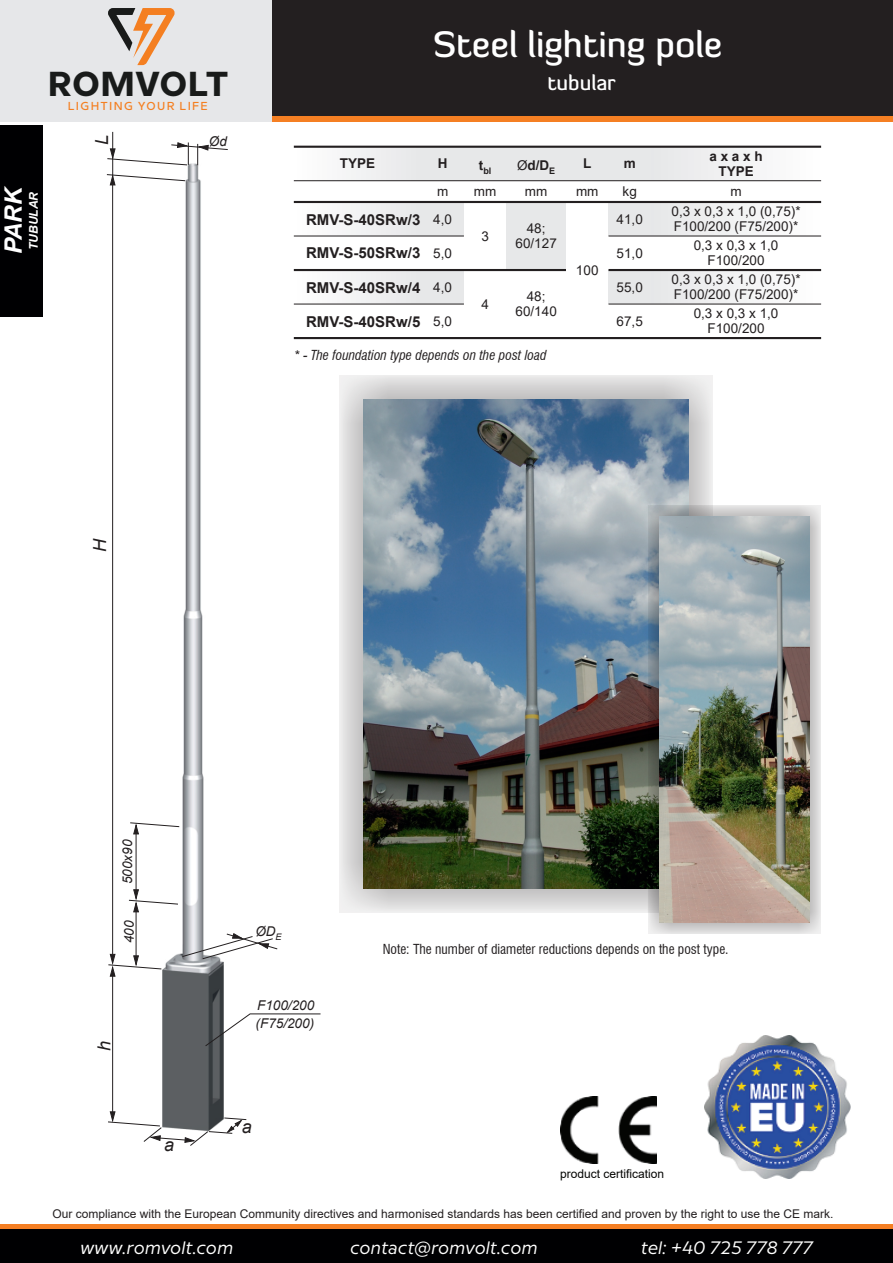
<style>
.page{position:relative;width:893px;height:1263px;background:#fff}
.page>*{position:absolute;margin:0;border:0;box-sizing:border-box;transform-origin:0 0}
.t1{font:500 36px "Diavlo";color:#fff}
.t2{font:700 34.65px "Milliard";letter-spacing:.015em;color:#191b1a}
.t3{font:italic 700 24px "Arial";color:#fff}
.t4{font:500 21px "Diavlo";color:#fff}
.t5{font:italic 18px "Milliard";color:#fff}
.t6{font:italic 18px "Arial";color:#231f20}
.t7{font:700 15px/32.5px "Arial";color:#231f20}
.t8{font:13.5px/15.1px "Arial";color:#231f20;text-align:center}
.t9{font:condensed 13.5px "Swiss 721 BT";color:#231f20}
.t10{font:italic condensed 13.5px "Swiss 721 BT";color:#231f20}
.t11{font:italic 13.5px/18.1px "Arial";color:#231f20}
.t12{font:700 13.5px/15.1px "Arial";color:#231f20;text-align:center}
.t13{font:12px "Arial";color:#231f20}
.t14{font:12px "Arial";color:#040503}
.t15{font:italic 700 12px "Arial";color:#fff}
.t16{font:500 11.55px "Milliard";letter-spacing:.12em;color:#f47f21}
.t17{font:700 9px "Arial";color:#231f20}
.s1{font-weight:400}
.s2{font-family:"Arial";font-stretch:normal}
</style>
<div class="page">
<img style="left:112px;top:131px;width:474px;height:1007px">
<hr style="left:112px;top:185px;width:1px;height:769px;background:#231f20">
<hr style="left:112px;top:973px;width:1px;height:146px;background:#231f20">
<svg style="left:108px;top:1111px;width:139px;height:35px"></svg>
<hr style="left:136px;top:904px;width:1px;height:52px;background:#231f20">
<svg style="left:108px;top:953px;width:54px;height:24px"></svg>
<hr style="left:136px;top:829px;width:1px;height:61px;background:#231f20">
<svg style="left:129px;top:822px;width:51px;height:13px"></svg>
<svg style="left:128px;top:889px;width:51px;height:24px"></svg>
<svg style="left:106px;top:174px;width:80px;height:12px"></svg>
<hr style="left:112px;top:132px;width:1px;height:52px;background:#231f20">
<svg style="left:107px;top:142px;width:122px;height:24px"></svg>
<svg style="left:181px;top:932px;width:97px;height:28px"></svg>
<svg style="left:204px;top:1013px;width:117px;height:34px"></svg>
<div style="left:294px;top:147px;width:127px;height:34px;background:#f2f3f4"></div>
<div style="left:421px;top:147px;width:43px;height:34px;background:#e7e8e9"></div>
<div style="left:464px;top:147px;width:42px;height:34px;background:#e7e8e9"></div>
<div style="left:506px;top:147px;width:60px;height:34px;background:#e7e8e9"></div>
<div style="left:566px;top:147px;width:42px;height:34px;background:#e7e8e9"></div>
<div style="left:608px;top:147px;width:43px;height:34px;background:#e7e8e9"></div>
<div style="left:651px;top:147px;width:170px;height:34px;background:#f2f3f4"></div>
<div style="left:294px;top:202px;width:127px;height:34px;background:#f2f3f4"></div>
<div style="left:421px;top:202px;width:43px;height:34px;background:#e7e8e9"></div>
<div style="left:464px;top:202px;width:42px;height:68px;background:#fff"></div>
<div style="left:506px;top:202px;width:60px;height:68px;background:#e7e8e9"></div>
<div style="left:566px;top:202px;width:42px;height:136px;background:#fff"></div>
<div style="left:608px;top:202px;width:43px;height:34px;background:#e7e8e9"></div>
<div style="left:651px;top:202px;width:170px;height:34px;background:#f1f2f3"></div>
<div style="left:294px;top:236px;width:127px;height:34px;background:#fff"></div>
<div style="left:421px;top:236px;width:43px;height:34px;background:#fff"></div>
<div style="left:294px;top:270px;width:127px;height:34px;background:#f2f3f4"></div>
<div style="left:421px;top:270px;width:43px;height:34px;background:#e7e8e9"></div>
<div style="left:464px;top:270px;width:42px;height:68px;background:#fff"></div>
<div style="left:506px;top:270px;width:60px;height:68px;background:#fff"></div>
<div style="left:608px;top:270px;width:43px;height:34px;background:#e7e8e9"></div>
<div style="left:651px;top:270px;width:170px;height:34px;background:linear-gradient(to right,#e6e7e8,#fefefe)"></div>
<div style="left:294px;top:304px;width:127px;height:34px;background:#fff"></div>
<div style="left:421px;top:304px;width:43px;height:34px;background:#fff"></div>
<div style="left:294px;top:338px;width:527px;height:34px;background:#fff"></div>
<hr style="left:294px;top:337px;width:527px;height:2px;background:#231f20">
<hr style="left:294px;top:304px;width:170px;height:1px;background:#231f20">
<hr style="left:608px;top:304px;width:213px;height:1px;background:#231f20">
<hr style="left:294px;top:269px;width:272px;height:2px;background:#231f20">
<hr style="left:608px;top:269px;width:213px;height:2px;background:#231f20">
<hr style="left:294px;top:236px;width:170px;height:1px;background:#231f20">
<hr style="left:608px;top:236px;width:213px;height:1px;background:#231f20">
<hr style="left:294px;top:201px;width:527px;height:2px;background:#231f20">
<hr style="left:294px;top:180px;width:527px;height:1px;background:#231f20">
<hr style="left:294px;top:146px;width:527px;height:2px;background:#231f20">
<div style="left:383px;top:939px;width:467px;height:21px;background:#fff"></div>
<div style="left:468px;top:1132px;width:63px;height:19px;background:#fff"></div>
<div style="left:0;top:125px;width:43px;height:192px;background:#000002"></div>
<svg style="left:339px;top:375px;width:374px;height:538px;background:#d7d6d7"></svg>
<img style="left:363px;top:400px;width:325px;height:489px">
<svg style="left:648px;top:505px;width:173px;height:429px;background:#a5a8a8"></svg>
<img style="left:659px;top:516px;width:150px;height:407px">
<svg style="left:271px;top:115px;width:622px;height:7px;background:#d77122"></svg>
<div style="left:0;top:0;width:893px;height:115px;background:#231f20"></div>
<div style="left:0;top:0;width:271px;height:122px;background:#e6e7e9"></div>
<svg style="left:108px;top:8px;width:67px;height:57px"></svg>
<div style="left:0;top:1224px;width:893px;height:39px;background:#f57f23"></div>
<div style="left:0;top:1229px;width:893px;height:34px;background:#000002"></div>
<img style="left:561px;top:1097px;width:95px;height:66px">
<img style="left:704px;top:1036px;width:146px;height:143px">
<h2 class="t2" style="left:48px;top:58px;width:182px">ROMVOLT</h2>
<p class="t16" style="left:68px;top:97px;width:142px">LIGHTING YOUR LIFE</p>
<h3 class="t6" style="left:90px;top:145px;width:12px;rotate:-90deg">L</h3>
<p class="t11" style="left:209px;top:133px;width:20px">Ød</p>
<h3 class="t3" style="left:-3px;top:254px;width:70px;rotate:-90deg">PARK</h3>
<p class="t15" style="left:25px;top:250px;width:60px;rotate:-90deg">TUBULAR</p>
<h1 class="t1" style="left:433px;top:21px;width:291px">Steel lighting pole</h1>
<h3 class="t4" style="left:548px;top:70px;width:70px">tubular</h3>
<p class="t12" style="left:340px;top:156px;width:37px">TYPE</p>
<p class="t12" style="left:438px;top:156px;width:11px">H</p>
<p class="t17" style="left:479px;top:164px;width:14px"><sup>t</sup>bl</p>
<p class="t12" style="left:517px;top:158px;width:40px"><span class="s1">Ø</span>d/D<sub>E</sub></p>
<p class="t12" style="left:583px;top:156px;width:10px">L</p>
<p class="t12" style="left:624px;top:156px;width:14px">m</p>
<p class="t12" style="left:709px;top:149px;width:55px">a x a x h<br>TYPE</p>
<p class="t8" style="left:437px;top:184px;width:13px">m</p>
<p class="t8" style="left:474px;top:184px;width:24px">mm</p>
<p class="t8" style="left:525px;top:184px;width:24px">mm</p>
<p class="t8" style="left:576px;top:184px;width:24px">mm</p>
<p class="t8" style="left:623px;top:184px;width:16px">kg</p>
<p class="t8" style="left:730px;top:184px;width:13px">m</p>
<p class="t8" style="left:433px;top:211px;width:20px">4,0</p>
<p class="t8" style="left:481px;top:228px;width:9px">3</p>
<p class="t8" style="left:516px;top:221px;width:43px">48;<br>60/127</p>
<p class="t8" style="left:576px;top:262px;width:24px">100</p>
<p class="t8" style="left:617px;top:211px;width:28px">41,0</p>
<p class="t8" style="left:671px;top:204px;width:131px;text-align:left">0,3 x 0,3 x 1,0 (0,75)*<br>F100/200 (F75/200)*</p>
<p class="t7" style="left:306px;top:204px;width:116px">RMV-S-40SRw/3<br>RMV-S-50SRw/3</p>
<p class="t7" style="left:306px;top:272px;width:116px">RMV-S-40SRw/4</p>
<p class="t7" style="left:306px;top:306px;width:116px">RMV-S-40SRw/5</p>
<p class="t8" style="left:433px;top:245px;width:20px">5,0</p>
<p class="t8" style="left:617px;top:245px;width:28px">51,0</p>
<p class="t8" style="left:694px;top:238px;width:86px">0,3 x 0,3 x 1,0<br>F100/200</p>
<p class="t8" style="left:433px;top:279px;width:20px">4,0</p>
<p class="t8" style="left:481px;top:296px;width:9px">4</p>
<p class="t8" style="left:516px;top:289px;width:43px">48;<br>60/140</p>
<p class="t8" style="left:617px;top:279px;width:28px">55,0</p>
<p class="t8" style="left:671px;top:272px;width:131px;text-align:left">0,3 x 0,3 x 1,0 (0,75)*<br>F100/200 (F75/200)*</p>
<p class="t8" style="left:433px;top:313px;width:20px">5,0</p>
<p class="t8" style="left:617px;top:313px;width:28px">67,5</p>
<p class="t8" style="left:694px;top:306px;width:86px">0,3 x 0,3 x 1,0<br>F100/200</p>
<p class="t10" style="left:294px;top:347px;width:254px"><span class="s2">* -</span> The foundation type depends on the post load</p>
<h3 class="t6" style="left:88px;top:552px;width:15px;rotate:-90deg">H</h3>
<p class="t11" style="left:119px;top:884px;width:46px;rotate:-90deg">500x90</p>
<p class="t11" style="left:120px;top:943px;width:24px;rotate:-90deg">400</p>
<h3 class="t6" style="left:92px;top:1050px;width:12px;rotate:-90deg">h</h3>
<h3 class="t6" style="left:164px;top:1133px;width:12px">a</h3>
<p class="t11" style="left:255px;top:923px;width:28px">ØD<sub>E</sub></p>
<p class="t11" style="left:256px;top:996px;width:60px">F100/200 (F75/200)</p>
<h3 class="t6" style="left:242px;top:1115px;width:12px">a</h3>
<p class="t9" style="left:383px;top:941px;width:347px">Note: The number of diameter reductions depends on the post type.</p>
<p class="t14" style="left:560px;top:1166px;width:106px">product certification</p>
<p class="t13" style="left:52px;top:1206px;width:783px">Our compliance with the European Community directives and harmonised standards has been certified and proven by the right to use the CE mark.</p>
<h3 class="t5" style="left:80px;top:1235px;width:155px">www.romvolt.com</h3>
<h3 class="t5" style="left:350px;top:1235px;width:189px">contact@romvolt.com</h3>
<h3 class="t5" style="left:641px;top:1235px;width:174px">tel: +40 725 778 777</h3>
</div>
